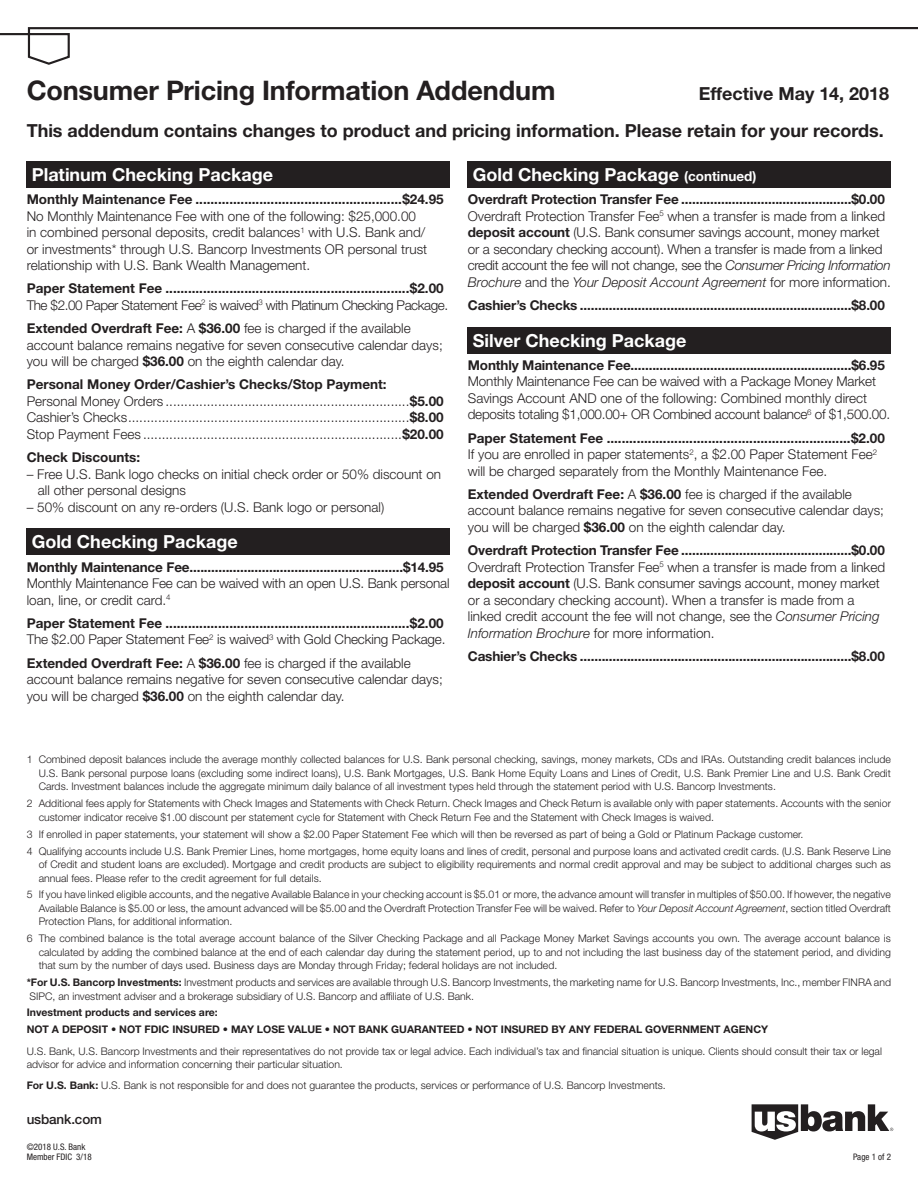
<style>
.page{position:relative;width:918px;height:1188px;background:#fff}
.page>*{position:absolute;margin:0;border:0;box-sizing:border-box;transform-origin:0 0}
.disclosure{font:700 27px "Helvetica Neue LT Std";letter-spacing:-.005em;color:#231f20}
.disclosure-2{font:700 18px "Helvetica Neue LT Std";color:#231f20}
.t1{font:700 18px "Helvetica Neue LT Std";color:#fff}
.t2{font:300 13.5px/16.5px "Helvetica Neue LT Std";color:#231f20}
.t3{font:700 13.5px/16.5px "Helvetica Neue LT Std";letter-spacing:-.01em;color:#231f20}
.t4{font:500 13.5px "Helvetica Neue LT Std";letter-spacing:-.01em;color:#231f20}
.t5{font:300 10.5px/13.5px "Helvetica Neue LT Std";color:#231f20;text-align:justify}
.t6{font:700 10.5px "Helvetica Neue LT Std";color:#231f20}
.t7{font:condensed 9px/10.5px "Helvetica Neue LT Std";color:#231f20}
.s1{font-weight:700}
.s2{font-weight:300}
.s3{font-size:13.5px}
.s4{font-style:italic}
</style>
<div class="page">
<svg style="left:0;top:27px;width:918px;height:38px"></svg>
<div style="left:468px;top:161px;width:423px;height:27px;background:#231f20"></div>
<div style="left:27px;top:528px;width:423px;height:27px;background:#231f20"></div>
<div style="left:468px;top:327px;width:423px;height:27px;background:#231f20"></div>
<div style="left:27px;top:161px;width:423px;height:27px;background:#231f20"></div>
<svg style="left:752px;top:1104px;width:141px;height:36px"></svg>
<p class="disclosure" style="left:27px;top:73px;width:530px">Consumer Pricing Information Addendum</p>
<p class="disclosure-2" style="left:699px;top:82px;width:192px">Effective May 14, 2018</p>
<p class="disclosure-2" style="left:27px;top:120px;width:859px">This addendum contains changes to product and pricing information. Please retain for your records.</p>
<p class="t1" style="left:32px;top:163px;width:243px">Platinum Checking Package</p>
<p class="t2" style="left:27px;top:191px;width:418px"><span class="s1">Monthly Maintenance Fee .......................................................$24.95<br></span>No Monthly Maintenance Fee with one of the following: $25,000.00<br>in combined personal deposits, credit balances<sup>1</sup> with U.S. Bank and/<br>or investments* through U.S. Bancorp Investments OR personal trust relationship with U.S. Bank Wealth Management.</p>
<p class="t3" style="left:27px;top:280px;width:423px">Paper Statement Fee .................................................................$2.00<br><span class="s2">The $2.00 Paper Statement Fee</span><sup>2</sup> <span class="s2">is waived</span><sup>3</sup> <span class="s2">with Platinum Checking Package.</span></p>
<p class="t2" style="left:27px;top:320px;width:418px"><span class="s1">Extended Overdraft Fee:</span> A <span class="s1">$36.00</span> fee is charged if the available account balance remains negative for seven consecutive calendar days; you will be charged <span class="s1">$36.00</span> on the eighth calendar day.</p>
<p class="t2" style="left:27px;top:376px;width:418px"><span class="s1">Personal Money Order/Cashier’s Checks/Stop Payment:<br></span>Personal Money Orders .................................................................<span class="s1">$5.00<br></span>Cashier’s Checks...........................................................................<span class="s1">$8.00<br></span>Stop Payment Fees .....................................................................<span class="s1">$20.00</span></p>
<p class="t3" style="left:27px;top:449px;width:115px">Check Discounts:</p>
<p class="t2" style="left:38px;top:465px;width:405px;text-indent:-11px">– Free U.S. Bank logo checks on initial check order or 50% discount on all other personal designs</p>
<p class="t2" style="left:27px;top:498px;width:359px">– 50% discount on any re-orders (U.S. Bank logo or personal)</p>
<p class="t1" style="left:32px;top:531px;width:208px">Gold Checking Package</p>
<p class="t3" style="left:27px;top:558px;width:424px">Monthly Maintenance Fee...........................................................$14.95<br><span class="s2">Monthly Maintenance Fee can be waived with an open U.S. Bank personal loan, line, or credit card.</span><sup>4</sup></p>
<p class="t3" style="left:27px;top:614px;width:420px">Paper Statement Fee .................................................................$2.00<br><span class="s2">The $2.00 Paper Statement Fee</span><sup>2</sup> <span class="s2">is waived</span><sup>3</sup> <span class="s2">with Gold Checking Package.</span></p>
<p class="t2" style="left:27px;top:654px;width:418px"><span class="s1">Extended Overdraft Fee:</span> A <span class="s1">$36.00</span> fee is charged if the available account balance remains negative for seven consecutive calendar days; you will be charged <span class="s1">$36.00</span> on the eighth calendar day.</p>
<p class="t1" style="left:473px;top:163px;width:285px">Gold Checking Package <span class="s3">(continued)</span></p>
<p class="t2" style="left:468px;top:191px;width:425px"><span class="s1">Overdraft Protection Transfer Fee ...............................................$0.00<br></span>Overdraft Protection Transfer Fee<sup>5</sup> when a transfer is made from a linked <span class="s1">deposit account</span> (U.S. Bank consumer savings account, money market or a secondary checking account). When a transfer is made from a linked credit account the fee will not change, see the <span class="s4">Consumer Pricing Information Brochure</span> and the <span class="s4">Your Deposit Account Agreement</span> for more information.</p>
<p class="t3" style="left:468px;top:296px;width:418px">Cashier’s Checks ...........................................................................$8.00</p>
<p class="t1" style="left:473px;top:329px;width:215px">Silver Checking Package</p>
<p class="t2" style="left:468px;top:356px;width:424px"><span class="s1">Monthly Maintenance Fee.............................................................$6.95<br></span>Monthly Maintenance Fee can be waived with a Package Money Market Savings Account AND one of the following: Combined monthly direct deposits totaling $1,000.00+ OR Combined account balance<sup>6</sup> of $1,500.00.</p>
<p class="t2" style="left:468px;top:429px;width:418px"><span class="s1">Paper Statement Fee .................................................................$2.00<br></span>If you are enrolled in paper statements<sup>2</sup>, a $2.00 Paper Statement Fee<sup>2 </sup>will be charged separately from the Monthly Maintenance Fee.</p>
<p class="t2" style="left:468px;top:485px;width:418px"><span class="s1">Extended Overdraft Fee:</span> A <span class="s1">$36.00</span> fee is charged if the available account balance remains negative for seven consecutive calendar days; you will be charged <span class="s1">$36.00</span> on the eighth calendar day.</p>
<p class="t2" style="left:468px;top:542px;width:419px"><span class="s1">Overdraft Protection Transfer Fee ...............................................$0.00<br></span>Overdraft Protection Transfer Fee<sup>5</sup> when a transfer is made from a linked <span class="s1">deposit account</span> (U.S. Bank consumer savings account, money market or a secondary checking account). When a transfer is made from a linked credit account the fee will not change, see the <span class="s4">Consumer Pricing Information Brochure</span> for more information.</p>
<p class="t3" style="left:468px;top:647px;width:419px">Cashier’s Checks ...........................................................................$8.00</p>
<p class="t5" style="left:39px;top:753px;width:854px;text-indent:-12px">1 Combined deposit balances include the average monthly collected balances for U.S. Bank personal checking, savings, money markets, CDs and IRAs. Outstanding credit balances include U.S. Bank personal purpose loans (excluding some indirect loans), U.S. Bank Mortgages, U.S. Bank Home Equity Loans and Lines of Credit, U.S. Bank Premier Line and U.S. Bank Credit Cards. Investment balances include the aggregate minimum daily balance of all investment types held through the statement period with U.S. Bancorp Investments.</p>
<p class="t5" style="left:39px;top:797px;width:854px;text-indent:-12px">2 Additional fees apply for Statements with Check Images and Statements with Check Return. Check Images and Check Return is available only with paper statements. Accounts with the senior customer indicator receive $1.00 discount per statement cycle for Statement with Check Return Fee and the Statement with Check Images is waived.</p>
<p class="t5" style="left:27px;top:827px;width:778px">3 If enrolled in paper statements, your statement will show a $2.00 Paper Statement Fee which will then be reversed as part of being a Gold or Platinum Package customer.</p>
<p class="t5" style="left:39px;top:844px;width:854px;text-indent:-12px">4 Qualifying accounts include U.S. Bank Premier Lines, home mortgages, home equity loans and lines of credit, personal and purpose loans and activated credit cards. (U.S. Bank Reserve Line of Credit and student loans are excluded). Mortgage and credit products are subject to eligibility requirements and normal credit approval and may be subject to additional charges such as annual fees. Please refer to the credit agreement for full details.</p>
<p class="t5" style="left:39px;top:888px;width:854px;text-indent:-12px">5 If you have linked eligible accounts, and the negative Available Balance in your checking account is $5.01 or more, the advance amount will transfer in multiples of $50.00. If however, the negative Available Balance is $5.00 or less, the amount advanced will be $5.00 and the Overdraft Protection Transfer Fee will be waived. Refer to <span class="s4">Your Deposit Account Agreement</span>, section titled Overdraft Protection Plans, for additional information.</p>
<p class="t5" style="left:39px;top:932px;width:854px;text-indent:-12px">6 The combined balance is the total average account balance of the Silver Checking Package and all Package Money Market Savings accounts you own. The average account balance is calculated by adding the combined balance at the end of each calendar day during the statement period, up to and not including the last business day of the statement period, and dividing that sum by the number of days used. Business days are Monday through Friday; federal holidays are not included.</p>
<p class="t5" style="left:27px;top:975px;width:866px"><span class="s1">*For U.S. Bancorp Investments:</span> Investment products and services are available through U.S. Bancorp Investments, the marketing name for U.S. Bancorp Investments, Inc., member FINRA and<br>SIPC, an investment adviser and a brokerage subsidiary of U.S. Bancorp and affiliate of U.S. Bank.</p>
<p class="t6" style="left:27px;top:1006px;width:193px">Investment products and services are:</p>
<p class="t6" style="left:27px;top:1023px;width:743px">NOT A DEPOSIT • NOT FDIC INSURED • MAY LOSE VALUE • NOT BANK GUARANTEED • NOT INSURED BY ANY FEDERAL GOVERNMENT AGENCY</p>
<p class="t5" style="left:27px;top:1044px;width:857px">U.S. Bank, U.S. Bancorp Investments and their representatives do not provide tax or legal advice. Each individual’s tax and financial situation is unique. Clients should consult their tax or legal advisor for advice and information concerning their particular situation.</p>
<p class="t5" style="left:27px;top:1079px;width:641px"><span class="s1">For U.S. Bank:</span> U.S. Bank is not responsible for and does not guarantee the products, services or performance of U.S. Bancorp Investments.</p>
<p class="t4" style="left:27px;top:1111px;width:77px">usbank.com</p>
<p class="t7" style="left:27px;top:1141px;width:67px">©2018 U.S. Bank<br>Member FDIC 3/18</p>
<p class="t7" style="left:853px;top:1152px;width:39px">Page 1 of 2</p>
</div>
